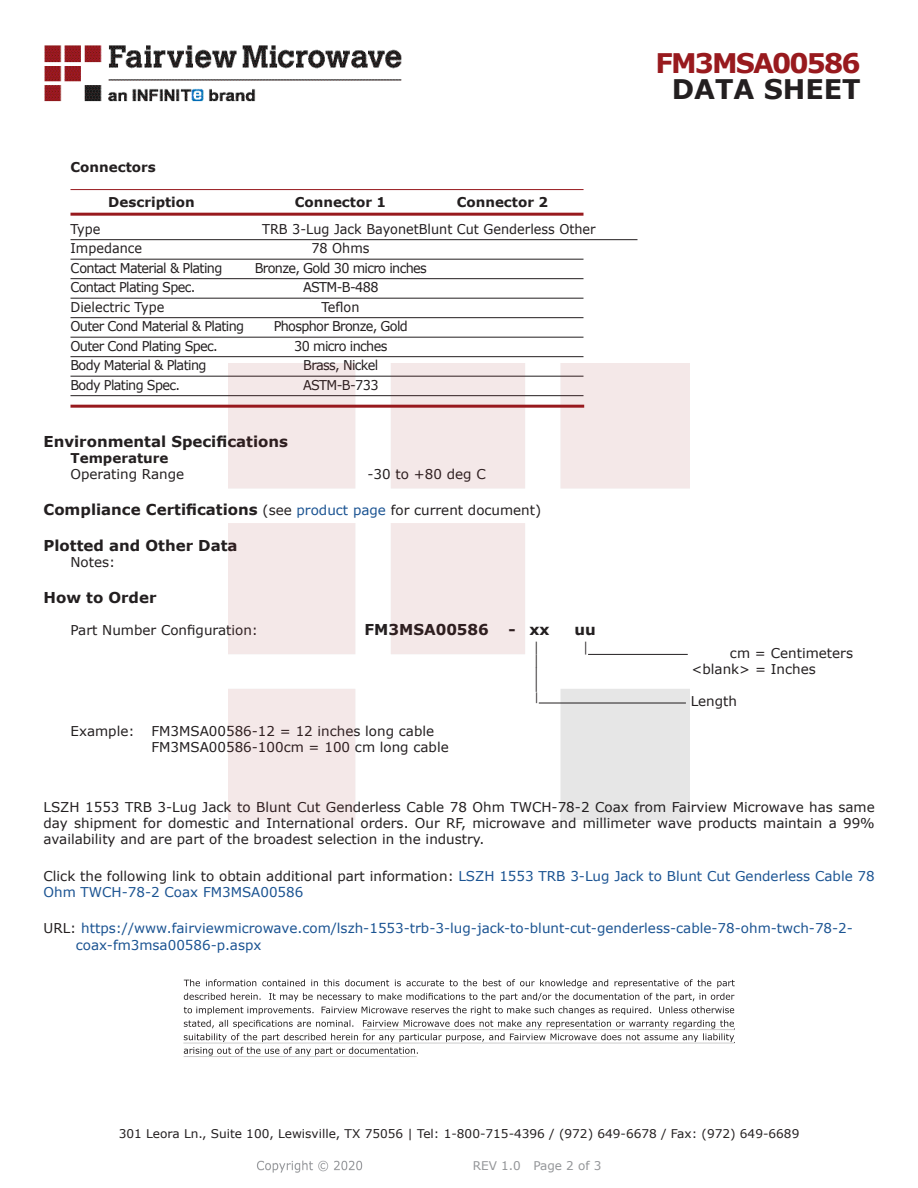
<style>
.page{position:relative;width:918px;height:1188px;background:#fff}
.page>*{position:absolute;margin:0;border:0;box-sizing:border-box;transform-origin:0 0}
.FM{font:700 27px "Verdana";letter-spacing:-.07em;color:#981a1e}
.t1{font:700 27px "Verdana";color:#231f20}
.Specs_Para{font:25.8px "Verdana";color:#231f20;scale:.39 1}
.Head1_for_Compliance{font:700 15px "Verdana";color:#231f20}
.Head1{font:700 15px "Verdana";color:#231f20}
.Specs_Para-2{font:700 15px "Verdana";color:#231f20}
.Web_Description_Para{font:13.5px/16.2px "Verdana";color:#231f20;text-align:justify}
.Table_Body_Connector{font:13.5px "Verdana";letter-spacing:-.05em;color:#231f20;scale:.95 1}
.Specs_Para-3{font:13.5px "Verdana";color:#231f20}
.URL_para{font:13.5px/16.2px "Verdana";color:#1a5392}
.Web_Description_Para-2{font:13.5px/16.2px "Verdana";color:#1a5392}
.Table_Body_Connector-2{font:13.5px "Verdana";color:#231f20;scale:.95 1}
.Table_Header_Connect{font:700 13.5px "Verdana";color:#231f20}
.Head2_after_Head1{font:700 13.5px "Verdana";color:#231f20}
.Head2{font:700 13.5px "Verdana";color:#231f20}
.Specs_Para-4{font:13.5px "Verdana";color:#231f20;scale:.75 1}
.t2{font:12px "Verdana";color:#231f20}
.REV_Info{font:12px "Verdana";color:#939598}
.Specs_Para-5{font:11.25px "Verdana";color:#231f20;scale:.86 1}
.s1{font-weight:400;font-size:13.5px}
.s2{font-weight:400;font-size:13.5px;color:#1a5392}
.s3{color:#231f20}
</style>
<div class="page">
<hr style="left:70px;top:189px;width:514px;height:1px;background:#981a1e">
<hr style="left:70px;top:213px;width:514px;height:3px;background:#981a1e">
<hr style="left:70px;top:239px;width:568px;height:1px;background:#231f20">
<hr style="left:70px;top:259px;width:514px;height:1px;background:#231f20">
<hr style="left:70px;top:278px;width:514px;height:1px;background:#231f20">
<hr style="left:70px;top:298px;width:514px;height:1px;background:#231f20">
<hr style="left:70px;top:317px;width:514px;height:1px;background:#231f20">
<hr style="left:70px;top:337px;width:514px;height:1px;background:#231f20">
<hr style="left:70px;top:356px;width:514px;height:1px;background:#231f20">
<hr style="left:70px;top:376px;width:514px;height:1px;background:#231f20">
<hr style="left:70px;top:395px;width:514px;height:1px;background:#231f20">
<hr style="left:70px;top:405px;width:514px;height:3px;background:#981a1e">
<svg style="left:184px;top:979px;width:551px;height:77px"></svg>
<hr style="left:363px;top:1029px;width:372px;height:1px;background:#231f20">
<hr style="left:183px;top:1043px;width:551px;height:1px;background:#231f20">
<hr style="left:184px;top:1056px;width:233px;height:1px;background:#231f20">
<img style="left:257px;top:1160px;width:106px;height:13px">
<img style="left:228px;top:364px;width:462px;height:456px">
<img style="left:44px;top:45px;width:358px;height:57px">
<p class="Head2" style="left:70px;top:158px;width:87px">Connectors</p>
<p class="Table_Header_Connect" style="left:108px;top:192px;width:88px">Description</p>
<p class="Table_Header_Connect" style="left:295px;top:192px;width:93px">Connector 1</p>
<p class="Table_Header_Connect" style="left:457px;top:192px;width:93px">Connector 2</p>
<p class="Table_Body_Connector" style="left:70px;top:219px;width:33px">Type</p>
<p class="Table_Body_Connector-2" style="left:262px;top:219px;width:353px">TRB 3-Lug Jack BayonetBlunt Cut Genderless Other</p>
<p class="Table_Body_Connector-2" style="left:70px;top:239px;width:77px">Impedance</p>
<p class="Table_Body_Connector" style="left:311px;top:239px;width:63px">78 Ohms</p>
<p class="Table_Body_Connector" style="left:70px;top:258px;width:161px">Contact Material &amp; Plating</p>
<p class="Table_Body_Connector" style="left:255px;top:258px;width:183px">Bronze, Gold 30 micro inches</p>
<p class="Table_Body_Connector" style="left:70px;top:278px;width:133px">Contact Plating Spec.</p>
<p class="Table_Body_Connector" style="left:303px;top:278px;width:81px">ASTM-B-488</p>
<p class="Table_Body_Connector-2" style="left:70px;top:297px;width:100px">Dielectric Type</p>
<p class="Table_Body_Connector" style="left:321px;top:297px;width:42px">Teflon</p>
<p class="Table_Body_Connector" style="left:70px;top:317px;width:184px">Outer Cond Material &amp; Plating</p>
<p class="Table_Body_Connector" style="left:274px;top:317px;width:143px">Phosphor Bronze, Gold</p>
<p class="Table_Body_Connector" style="left:70px;top:336px;width:157px">Outer Cond Plating Spec.</p>
<p class="Table_Body_Connector" style="left:294px;top:336px;width:99px">30 micro inches</p>
<p class="Table_Body_Connector" style="left:70px;top:356px;width:145px">Body Material &amp; Plating</p>
<p class="Table_Body_Connector" style="left:303px;top:356px;width:80px">Brass, Nickel</p>
<p class="Table_Body_Connector" style="left:70px;top:375px;width:117px">Body Plating Spec.</p>
<p class="Table_Body_Connector" style="left:303px;top:375px;width:81px">ASTM-B-733</p>
<p class="FM" style="left:656px;top:44px;width:207px">FM3MSA00586</p>
<p class="t1" style="left:672px;top:70px;width:191px">DATA SHEET</p>
<p class="Head1" style="left:44px;top:431px;width:246px">Environmental Specifications</p>
<p class="Head2_after_Head1" style="left:70px;top:448px;width:100px">Temperature</p>
<p class="Specs_Para-3" style="left:70px;top:465px;width:115px">Operating Range</p>
<p class="Specs_Para-3" style="left:368px;top:465px;width:120px">-30 to +80 deg C</p>
<p class="Head1_for_Compliance" style="left:44px;top:499px;width:499px">Compliance Certifications <span class="s1">(see</span> <span class="s2">product page</span> <span class="s1">for current document)</span></p>
<p class="Head1_for_Compliance" style="left:44px;top:535px;width:196px">Plotted and Other Data</p>
<p class="Specs_Para-3" style="left:70px;top:553px;width:46px">Notes:</p>
<p class="Head1_for_Compliance" style="left:44px;top:587px;width:115px">How to Order</p>
<p class="Specs_Para-3" style="left:70px;top:621px;width:189px">Part Number Configuration:</p>
<p class="Specs_Para-2" style="left:365px;top:619px;width:126px">FM3MSA00586</p>
<p class="Specs_Para-2" style="left:508px;top:619px;width:43px">- xx</p>
<p class="Specs_Para-2" style="left:574px;top:619px;width:23px">uu</p>
<p class="Specs_Para-4" style="left:534px;top:638px;width:8px">|</p>
<p class="Specs_Para-4" style="left:584px;top:638px;width:8px">|</p>
<p class="Specs_Para-3" style="left:730px;top:644px;width:125px">cm = Centimeters</p>
<p class="Specs_Para-4" style="left:534px;top:650px;width:8px">|</p>
<p class="Specs_Para-3" style="left:692px;top:660px;width:126px">&lt;blank&gt; = Inches</p>
<p class="Specs_Para" style="left:534px;top:660px;width:13px">|</p>
<p class="Specs_Para-5" style="left:534px;top:689px;width:7px">|</p>
<p class="Specs_Para-3" style="left:691px;top:692px;width:48px">Length</p>
<p class="Specs_Para-3" style="left:70px;top:722px;width:66px">Example:</p>
<p class="Specs_Para-3" style="left:152px;top:722px;width:284px">FM3MSA00586-12 = 12 inches long cable</p>
<p class="Specs_Para-3" style="left:152px;top:738px;width:299px">FM3MSA00586-100cm = 100 cm long cable</p>
<p class="Web_Description_Para" style="left:44px;top:799px;width:833px">LSZH 1553 TRB 3-Lug Jack to Blunt Cut Genderless Cable 78 Ohm TWCH-78-2 Coax from Fairview Microwave has same day shipment for domestic and International orders. Our RF, microwave and millimeter wave products maintain a 99% availability and are part of the broadest selection in the industry.</p>
<p class="Web_Description_Para-2" style="left:44px;top:868px;width:833px"><span class="s3">Click the following link to obtain additional part information:</span> LSZH 1553 TRB 3-Lug Jack to Blunt Cut Genderless Cable 78<br>Ohm TWCH-78-2 Coax FM3MSA00586</p>
<p class="URL_para" style="left:76px;top:920px;width:779px;text-indent:-32px"><span class="s3">URL:</span> https://www.fairviewmicrowave.com/lszh-1553-trb-3-lug-jack-to-blunt-cut-genderless-cable-78-ohm-twch-78-2- coax-fm3msa00586-p.aspx</p>
<p class="t2" style="left:119px;top:1125px;width:682px">301 Leora Ln., Suite 100, Lewisville, TX 75056 | Tel: 1-800-715-4396 / (972) 649-6678 / Fax: (972) 649-6689</p>
<p class="REV_Info" style="left:473px;top:1157px;width:130px">REV 1.0 Page 2 of 3</p>
</div>
